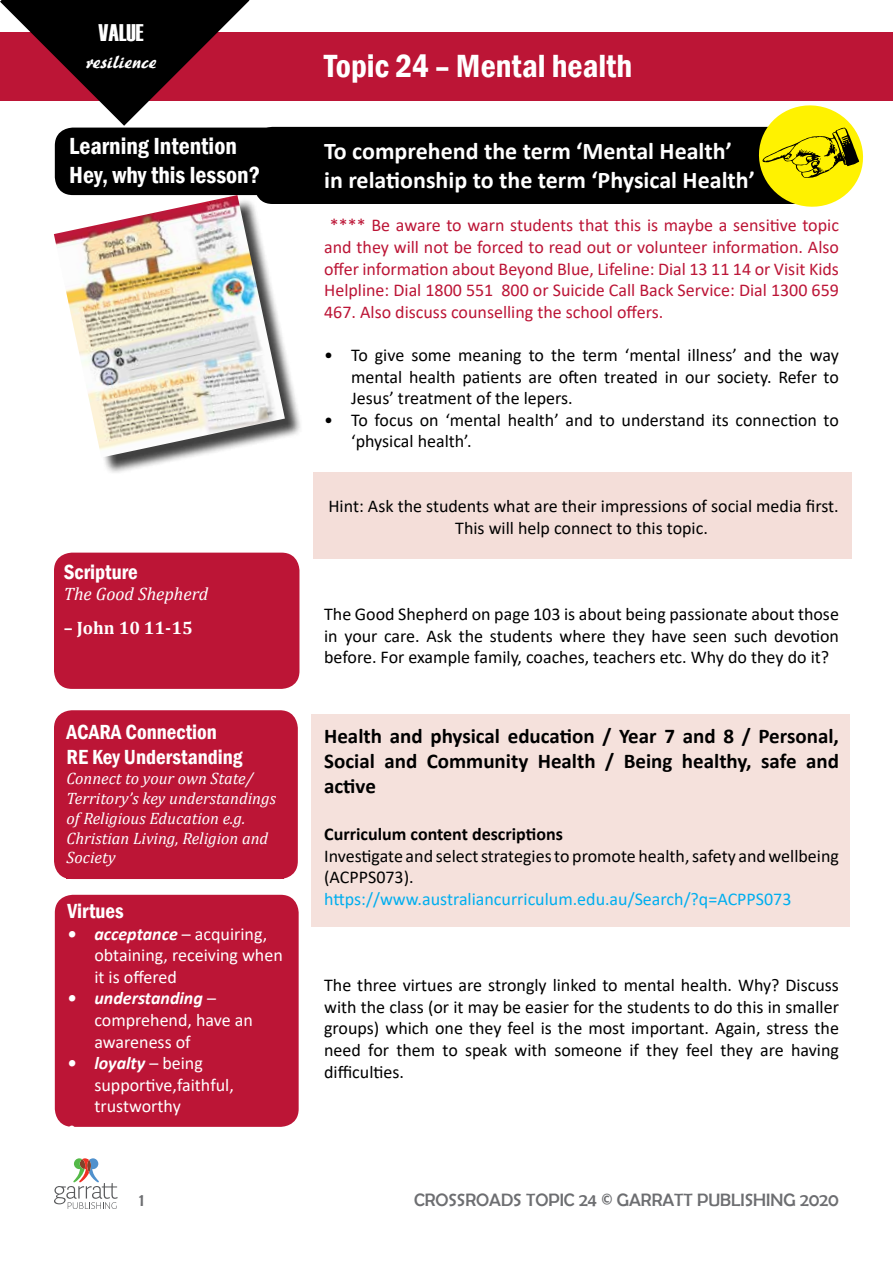
<style>
.page{position:relative;width:893px;height:1263px;background:#fff}
.page>*{position:absolute;margin:0;border:0;box-sizing:border-box;transform-origin:0 0}
.t1{font:600 condensed 33px "Franklin Gothic";color:#fff}
.t2{font:700 24px/28.8px "Calibri";color:#fff}
.t3{font:600 condensed 24px/28.8px "Franklin Gothic";color:#fff}
.t4{font:24px "Haettenschweiler";color:#fff}
.t5{font:700 21px/25.2px "Calibri";color:#000;text-align:justify}
.t6{font:600 condensed 21px/25.2px "Franklin Gothic";color:#fff}
.t7{font:21px "ARBERKLEY";color:#fff}
.t8{font:18px/21.6px "Calibri";color:#000;text-align:justify}
.t9{font:18px/21.6px "Calibri";color:#bc1536;text-align:justify}
.t10{font:18px/21.6px "Calibri";color:#fff}
.t11{font:18px "Calibri";color:#00aeef}
.t12{font:18px "Berlin Sans FB";color:#6d6e71}
.t13{font:700 18px "Calibri";color:#000}
.t14{font:italic 18px "Cambria";color:#fff}
.t15{font:italic 700 18px "Calibri";color:#fff}
.t16{font:700 18px "Cambria";color:#fff}
.t17{font:italic 16.5px/19.8px "Cambria";color:#fff}
.s1{font-weight:700;font-style:italic}
.s2{font-weight:400;font-style:normal}
</style>
<div class="page">
<svg style="left:54px;top:1158px;width:64px;height:51px"></svg>
<div style="left:254px;top:127px;width:584px;height:77px;background:#000;border-radius:18px"></div>
<div style="left:311px;top:715px;width:539px;height:212px;background:#f5e1dc"></div>
<div style="left:0;top:32px;width:893px;height:68px;background:#bc1536"></div>
<div style="left:313px;top:472px;width:538px;height:87px;background:#f4ded9"></div>
<div style="left:54px;top:553px;width:245px;height:136px;background:#bc1536;border-radius:18px"></div>
<div style="left:55px;top:895px;width:244px;height:232px;background:#bc1536;border-radius:18px"></div>
<div style="left:54px;top:710px;width:244px;height:169px;background:#bc1536;border-radius:18px"></div>
<div style="left:55px;top:128px;width:244px;height:67px;background:#000;border-radius:18px"></div>
<div style="left:57px;top:198px;width:246px;height:277px;background:#000;opacity:.75"></div>
<img style="left:54px;top:195px;width:231px;height:263px">
<svg style="left:752px;top:100px;width:118px;height:107px"></svg>
<svg style="left:0;top:0;width:249px;height:126px"></svg>
<h2 class="t4" style="left:99px;top:16px;width:47px">VALUE</h2>
<p class="t7" style="left:86px;top:48px;width:73px">resilience</p>
<h2 class="t3" style="left:69px;top:132px;width:192px">Learning Intention<br>Hey, why this lesson?</h2>
<p class="t6" style="left:64px;top:559px;width:76px">Scripture</p>
<p class="t14" style="left:64px;top:581px;width:146px">The Good Shepherd</p>
<p class="t16" style="left:64px;top:615px;width:130px">– John 10 11-15</p>
<p class="t6" style="left:67px;top:719px;width:177px">ACARA Connection<br>RE Key Understanding</p>
<p class="t17" style="left:67px;top:768px;width:211px">Connect to your own State/<br>Territory’s key understandings of Religious Education e.g.<br>Christian Living, Religion and<br>Society</p>
<p class="t6" style="left:67px;top:898px;width:58px">Virtues</p>
<p class="t10" style="left:94px;top:922px;width:190px;text-indent:-27px"><span class="s1">• acceptance</span> – acquiring, obtaining, receiving when it is offered</p>
<p class="t10" style="left:94px;top:987px;width:160px;text-indent:-27px"><span class="s1">• understanding</span> – comprehend, have an awareness of</p>
<p class="t15" style="left:67px;top:1050px;width:137px">• loyalty <span class="s2">– being</span></p>
<p class="t10" style="left:94px;top:1073px;width:141px">supportive,faithful,</p>
<p class="t10" style="left:94px;top:1095px;width:88px">trustworthy</p>
<p class="t10" style="left:67px;top:1117px;width:10px">•</p>
<h1 class="t1" style="left:324px;top:44px;width:309px">Topic 24 – Mental health</h1>
<h2 class="t2" style="left:324px;top:137px;width:432px">To comprehend the term ‘Mental Health’ in relationship to the term ‘Physical Health’</h2>
<p class="t9" style="left:324px;top:214px;width:516px;text-indent:6px">**** Be aware to warn students that this is maybe a sensitive topic and they will not be forced to read out or volunteer information. Also offer information about Beyond Blue, Lifeline: Dial 13 11 14 or Visit Kids Helpline: Dial 1800 551 800 or Suicide Call Back Service: Dial 1300 659<br>467. Also discuss counselling the school offers.</p>
<p class="t8" style="left:351px;top:344px;width:489px;text-indent:-27px">• To give some meaning to the term ‘mental illness’ and the way mental health patients are often treated in our society. Refer to Jesus’ treatment of the lepers.</p>
<p class="t8" style="left:351px;top:409px;width:489px;text-indent:-27px">• To focus on ‘mental health’ and to understand its connection to ‘physical health’.</p>
<p class="t8" style="left:328px;top:495px;width:512px;text-align:center">Hint: Ask the students what are their impressions of social media first.<br>This will help connect to this topic.</p>
<p class="t8" style="left:324px;top:603px;width:516px">The Good Shepherd on page 103 is about being passionate about those in your care. Ask the students where they have seen such devotion before. For example family, coaches, teachers etc. Why do they do it?</p>
<p class="t5" style="left:324px;top:723px;width:516px">Health and physical education / Year 7 and 8 / Personal, Social and Community Health / Being healthy, safe and active</p>
<p class="t13" style="left:324px;top:821px;width:240px">Curriculum content descriptions</p>
<p class="t8" style="left:324px;top:844px;width:516px">Investigate and select strategies to promote health, safety and wellbeing (ACPPS073).</p>
<p class="t11" style="left:324px;top:886px;width:469px">https://www.australiancurriculum.edu.au/Search/?q=ACPPS073</p>
<p class="t8" style="left:324px;top:974px;width:516px">The three virtues are strongly linked to mental health. Why? Discuss with the class (or it may be easier for the students to do this in smaller groups) which one they feel is the most important. Again, stress the need for them to speak with someone if they feel they are having difficulties.</p>
<p class="t12" style="left:139px;top:1190px;width:7px">1</p>
<p class="t12" style="left:414px;top:1190px;width:426px">CROSSROADS TOPIC 24 © GARRATT PUBLISHING 2020</p>
</div>
